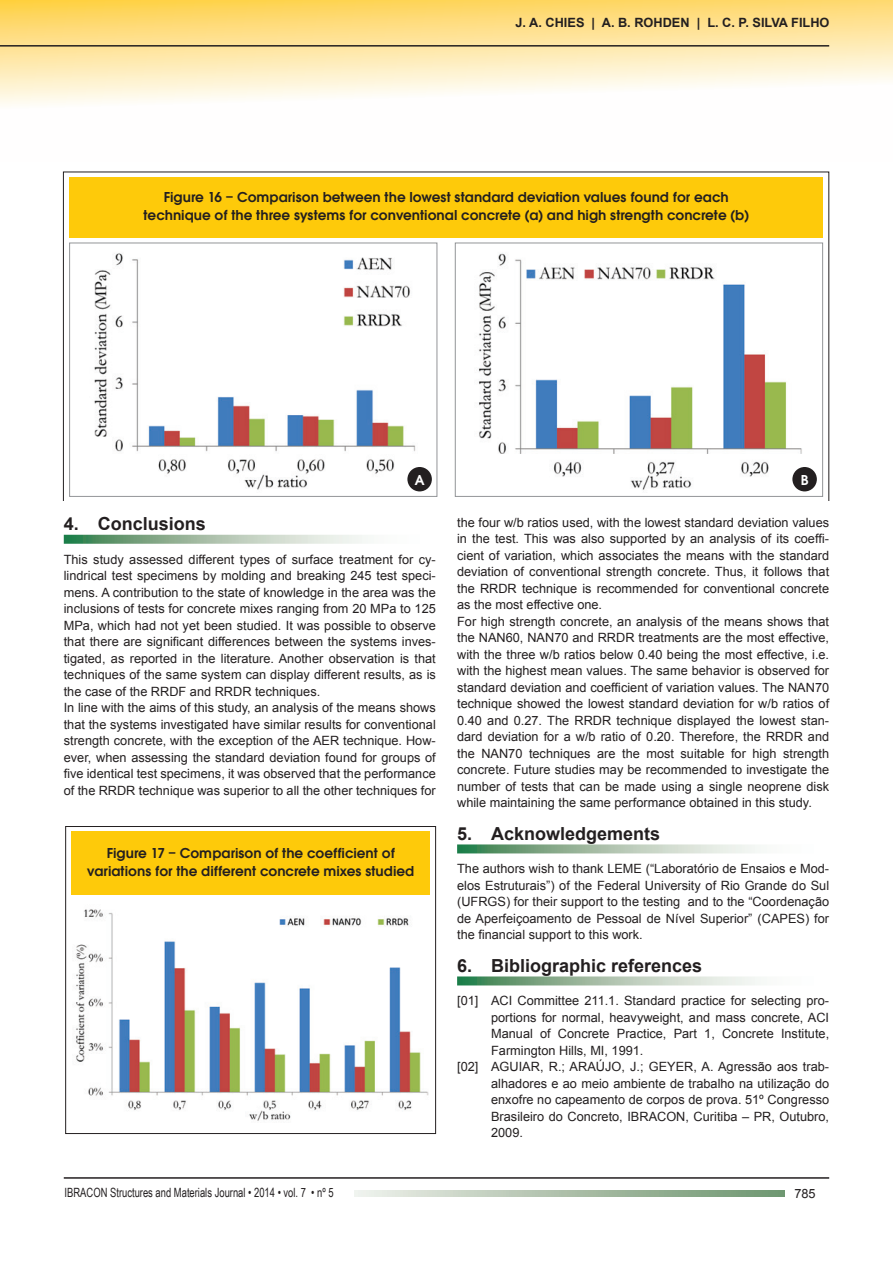
<style>
.page{position:relative;width:893px;height:1263px;background:#fff}
.page>*{position:absolute;margin:0;border:0;box-sizing:border-box;transform-origin:0 0}
.t1{font:700 18px "Arial";color:#231f20}
.t2{font:600 15px/17.5px "Avant Garde ITC";color:#231f20;text-align:center}
.t3{font:600 15px "Avant Garde ITC";color:#fff}
.t4{font:12.75px/16.5px "Arial";color:#231f20}
.t5{font:12.75px "Arial Narrow";color:#231f20;scale:.9 1}
.t6{font:700 12.75px "Arial";color:#231f20}
</style>
<div class="page">
<svg style="left:0;top:0;width:893px;height:105px"></svg>
<hr style="left:64px;top:1177px;width:765px;height:2px;background:#231f20">
<hr style="left:0;top:45px;width:829px;height:2px;background:#231f20">
<svg style="left:354px;top:1190px;width:431px;height:6px;background:#acc0aa"></svg>
<svg style="left:64px;top:535px;width:299px;height:9px;background:#a4c0a9"></svg>
<svg style="left:457px;top:844px;width:300px;height:9px;background:#a6c2ab"></svg>
<svg style="left:457px;top:976px;width:300px;height:9px;background:#a7c2ab"></svg>
<svg style="left:63px;top:172px;width:766px;height:328px"></svg>
<div style="left:70px;top:177px;width:753px;height:60px;background:#feca0a"></div>
<div style="left:70px;top:243px;width:367px;height:253px;background:#fff"></div>
<img style="left:94px;top:253px;width:322px;height:237px">
<div style="left:69px;top:243px;width:368px;height:254px;border:1px solid #939598"></div>
<div style="left:406px;top:466px;width:27px;height:27px;border:3px solid #fff;border-radius:50%"></div>
<div style="left:407px;top:467px;width:25px;height:24px;background:#231f20;border-radius:50%"></div>
<div style="left:455px;top:243px;width:368px;height:253px;background:#fff"></div>
<img style="left:479px;top:253px;width:323px;height:237px">
<div style="left:455px;top:243px;width:368px;height:254px;border:1px solid #939598"></div>
<div style="left:791px;top:466px;width:27px;height:27px;border:3px solid #fff;border-radius:50%"></div>
<div style="left:792px;top:467px;width:25px;height:24px;background:#231f20;border-radius:50%"></div>
<div style="left:65px;top:826px;width:371px;height:308px;border:1px solid #231f20"></div>
<div style="left:71px;top:832px;width:359px;height:63px;background:#feca0a"></div>
<img style="left:76px;top:909px;width:352px;height:212px">
<p class="t6" style="left:516px;top:15px;width:315px">J. A. CHIES | A. B. ROHDEN | L. C. P. SILVA FILHO</p>
<p class="t2" style="left:143px;top:189px;width:607px">Figure 16 – Comparison between the lowest standard deviation values found for each technique of the three systems for conventional concrete (a) and high strength concrete (b)</p>
<p class="t3" style="left:415px;top:471px;width:11px">A</p>
<p class="t3" style="left:801px;top:471px;width:9px">B</p>
<h1 class="t1" style="left:64px;top:512px;width:144px">4. Conclusions</h1>
<p class="t4" style="left:64px;top:551px;width:374px">This study assessed different types of surface treatment for cy&shy;lindrical test specimens by molding and breaking 245 test speci&shy;mens. A contribution to the state of knowledge in the area was the inclusions of tests for concrete mixes ranging from 20 MPa to 125<br>MPa, which had not yet been studied. It was possible to observe that there are significant differences between the systems inves&shy;tigated, as reported in the literature. Another observation is that techniques of the same system can display different results, as is the case of the RRDF and RRDR techniques.<br>In line with the aims of this study, an analysis of the means shows that the systems investigated have similar results for conventional strength concrete, with the exception of the AER technique. How&shy;ever, when assessing the standard deviation found for groups of five identical test specimens, it was observed that the performance of the RRDR technique was superior to all the other techniques for</p>
<p class="t2" style="left:87px;top:844px;width:329px">Figure 17 – Comparison of the coefficient of variations for the different concrete mixes studied</p>
<p class="t4" style="left:457px;top:514px;width:374px">the four w/b ratios used, with the lowest standard deviation values in the test. This was also supported by an analysis of its coeffi&shy;cient of variation, which associates the means with the standard deviation of conventional strength concrete. Thus, it follows that the RRDR technique is recommended for conventional concrete as the most effective one.<br>For high strength concrete, an analysis of the means shows that the NAN60, NAN70 and RRDR treatments are the most effective, with the three w/b ratios below 0.40 being the most effective, i.e. with the highest mean values. The same behavior is observed for standard deviation and coefficient of variation values. The NAN70 technique showed the lowest standard deviation for w/b ratios of 0.40 and 0.27. The RRDR technique displayed the lowest stan&shy;dard deviation for a w/b ratio of 0.20. Therefore, the RRDR and the NAN70 techniques are the most suitable for high strength concrete. Future studies may be recommended to investigate the number of tests that can be made using a single neoprene disk while maintaining the same performance obtained in this study.</p>
<h1 class="t1" style="left:457px;top:822px;width:205px">5. Acknowledgements</h1>
<p class="t4" style="left:457px;top:861px;width:374px;text-align:justify">The authors wish to thank LEME (“Laboratório de Ensaios e Mod&shy;elos Estruturais”) of the Federal University of Rio Grande do Sul (UFRGS) for their support to the testing and to the “Coordenação de Aperfeiçoamento de Pessoal de Nível Superior” (CAPES) for the financial support to this work.</p>
<h1 class="t1" style="left:457px;top:954px;width:247px">6. Bibliographic references</h1>
<p class="t4" style="left:457px;top:993px;width:374px">[01] ACI Committee 211.1. Standard practice for selecting pro-</p>
<p class="t4" style="left:491px;top:1009px;width:340px">portions for normal, heavyweight, and mass concrete, ACI</p>
<p class="t4" style="left:491px;top:1026px;width:340px">Manual of Concrete Practice, Part 1, Concrete Institute,</p>
<p class="t4" style="left:491px;top:1042px;width:154px">Farmington Hills, MI, 1991.</p>
<p class="t4" style="left:457px;top:1059px;width:374px">[02] AGUIAR, R.; ARAÚJO, J.; GEYER, A. Agressão aos trab-</p>
<p class="t4" style="left:491px;top:1075px;width:340px">alhadores e ao meio ambiente de trabalho na utilização do</p>
<p class="t4" style="left:491px;top:1092px;width:340px">enxofre no capeamento de corpos de prova. 51º Congresso</p>
<p class="t4" style="left:491px;top:1108px;width:340px">Brasileiro do Concreto, IBRACON, Curitiba – PR, Outubro,</p>
<p class="t4" style="left:491px;top:1125px;width:33px">2009.</p>
<p class="t5" style="left:65px;top:1183px;width:300px">IBRACON Structures and Materials Journal • 2014 • vol. 7 • nº 5</p>
<p class="t4" style="left:794px;top:1185px;width:23px">785</p>
</div>
